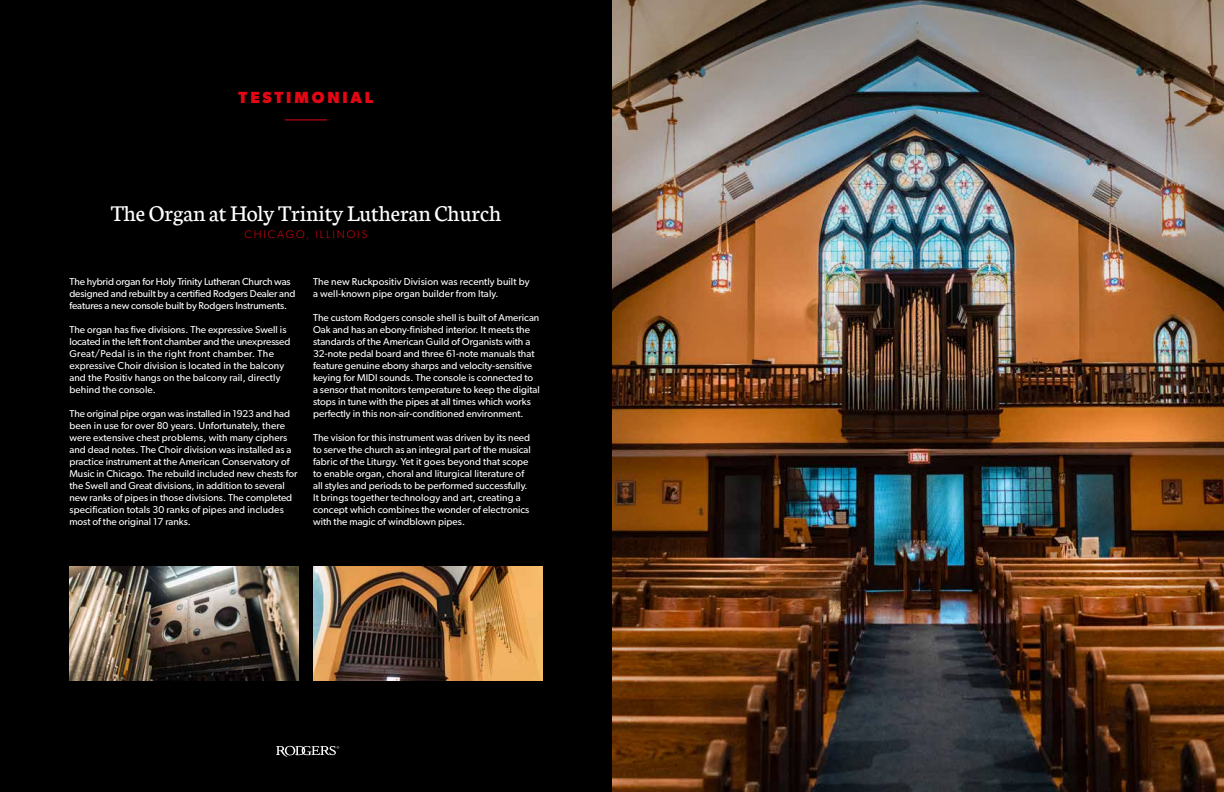
<style>
.page{position:relative;width:1224px;height:792px;background:#000}
.page>*{position:absolute;margin:0;border:0;box-sizing:border-box;transform-origin:0 0}
.t1{font:24px "Neuton";color:#fff}
.t2{font:700 16.2px "Gibson";letter-spacing:.175em;color:#e30613}
.t3{font:300 11px "Gibson";letter-spacing:.175em;color:#e30613}
.t4{font:10px/12px "Gibson";color:#fff}
</style>
<div class="page">
<img style="left:69px;top:567px;width:230px;height:113px">
<img style="left:313px;top:567px;width:230px;height:113px">
<hr style="left:285px;top:120px;width:42px;height:1px;background:#e30613">
<svg style="left:276px;top:746px;width:63px;height:11px"></svg>
<img style="left:612px;top:0;width:612px;height:792px">
<h2 class="t2" style="left:239px;top:87px;width:136px">TESTIMONIAL</h2>
<h1 class="t1" style="left:111px;top:201px;width:392px">The Organ at Holy Trinity Lutheran Church</h1>
<p class="t3" style="left:245px;top:228px;width:124px">CHICAGO, ILLINOIS</p>
<p class="t4" style="left:69px;top:275px;width:227px">The hybrid organ for Holy Trinity Lutheran Church was designed and rebuilt by a certified Rodgers Dealer and features a new console built by Rodgers Instruments.</p>
<p class="t4" style="left:69px;top:323px;width:223px">The organ has five divisions. The expressive Swell is located in the left front chamber and the unexpressed Great/Pedal is in the right front chamber. The expressive Choir division is located in the balcony and the Positiv hangs on the balcony rail, directly behind the console.</p>
<p class="t4" style="left:69px;top:407px;width:230px">The original pipe organ was installed in 1923 and had been in use for over 80 years. Unfortunately, there were extensive chest problems, with many ciphers and dead notes. The Choir division was installed as a practice instrument at the American Conservatory of Music in Chicago. The rebuild included new chests for the Swell and Great divisions, in addition to several new ranks of pipes in those divisions. The completed specification totals 30 ranks of pipes and includes most of the original 17 ranks.</p>
<p class="t4" style="left:313px;top:275px;width:218px">The new Ruckpositiv Division was recently built by a well-known pipe organ builder from Italy.</p>
<p class="t4" style="left:313px;top:311px;width:228px">The custom Rodgers console shell is built of American Oak and has an ebony-finished interior. It meets the standards of the American Guild of Organists with a 32-note pedal board and three 61-note manuals that feature genuine ebony sharps and velocity-sensitive keying for MIDI sounds. The console is connected to a sensor that monitors temperature to keep the digital stops in tune with the pipes at all times which works perfectly in this non-air-conditioned environment.</p>
<p class="t4" style="left:313px;top:431px;width:219px">The vision for this instrument was driven by its need to serve the church as an integral part of the musical fabric of the Liturgy. Yet it goes beyond that scope to enable organ, choral and liturgical literature of all styles and periods to be performed successfully.<br>It brings together technology and art, creating a concept which combines the wonder of electronics with the magic of windblown pipes.</p>
</div>
